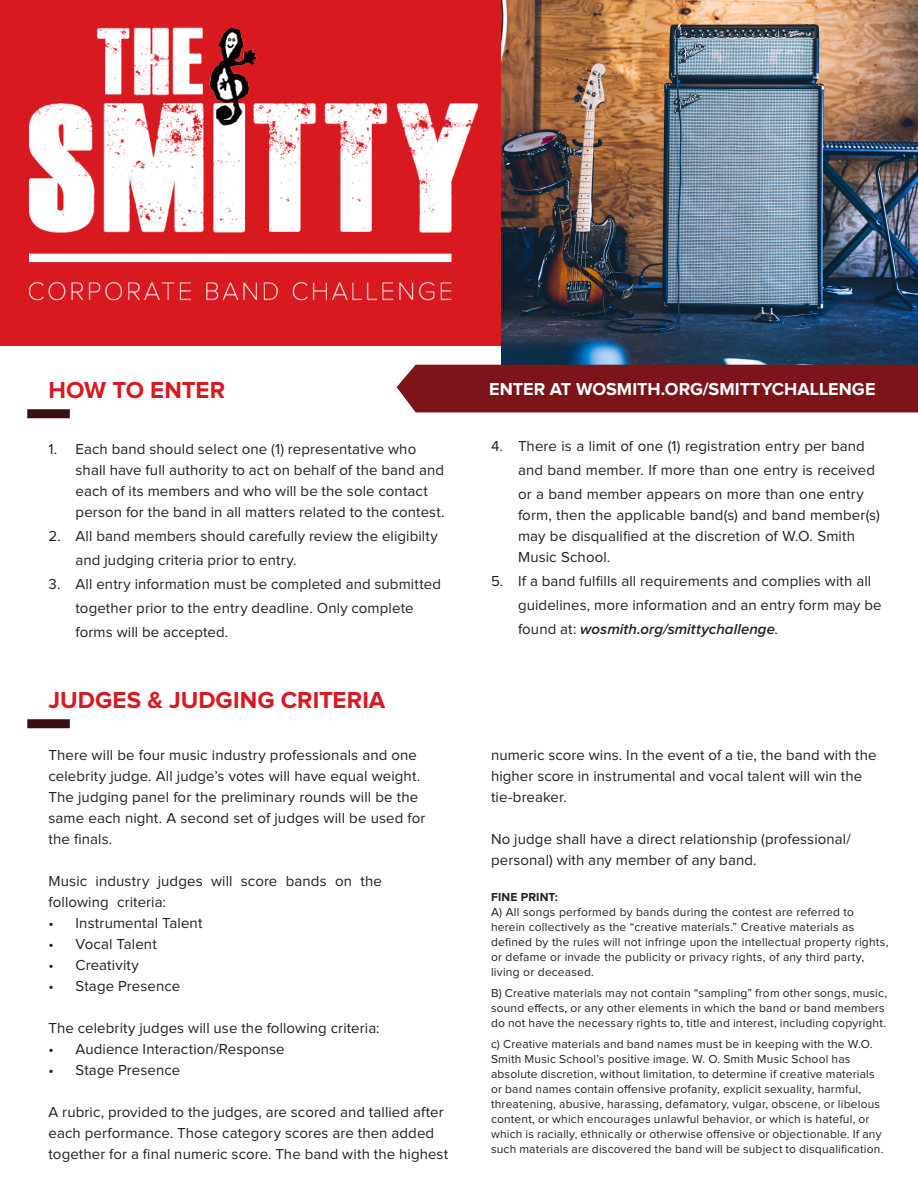
<style>
.page{position:relative;width:918px;height:1188px;background:#fff}
.page>*{position:absolute;margin:0;border:0;box-sizing:border-box;transform-origin:0 0}
.t1{font:700 24px "Proxima Nova";color:#d81920}
.t2{font:700 18px "Proxima Nova";letter-spacing:.005em;color:#fff}
.t3{font:15px/21px "Proxima Nova";letter-spacing:.005em;color:#231f20}
.t4{font:12px/15px "Proxima Nova";letter-spacing:.015em;color:#231f20}
.t5{font:700 12px "Proxima Nova";letter-spacing:.02em;color:#231f20}
.s1{font-weight:600;font-style:italic}
</style>
<div class="page">
<div style="left:0;top:0;width:918px;height:345px;background:#d81920"></div>
<img style="left:502px;top:0;width:416px;height:365px">
<img style="left:29px;top:27px;width:450px;height:274px">
<div style="left:27px;top:409px;width:43px;height:9px;background:#380e10"></div>
<div style="left:27px;top:719px;width:43px;height:9px;background:#380e10"></div>
<div style="left:397px;top:365px;width:521px;height:47px;background:#7d1419"></div>
<h1 class="t1" style="left:49px;top:379px;width:178px">HOW TO ENTER</h1>
<p class="t2" style="left:489px;top:381px;width:388px">ENTER AT WOSMITH.ORG/SMITTYCHALLENGE</p>
<p class="t3" style="left:76px;top:439px;width:371px;text-indent:-27px">1. Each band should select one (1) representative who shall have full authority to act on behalf of the band and each of its members and who will be the sole contact person for the band in all matters related to the contest.</p>
<p class="t3" style="left:76px;top:525px;width:364px;line-height:24px;text-indent:-27px">2. All band members should carefully review the eligibilty and judging criteria prior to entry.</p>
<p class="t3" style="left:76px;top:573px;width:367px;line-height:24px;text-indent:-27px">3. All entry information must be completed and submitted together prior to the entry deadline. Only complete forms will be accepted.</p>
<p class="t3" style="left:518px;top:435px;width:358px;line-height:24px;text-indent:-27px">4. There is a limit of one (1) registration entry per band and band member. If more than one entry is received or a band member appears on more than one entry</p>
<p class="t3" style="left:518px;top:505px;width:363px">form, then the applicable band(s) and band member(s) may be disqualified at the discretion of W.O. Smith<br>Music School.</p>
<p class="t3" style="left:518px;top:570px;width:365px;line-height:24px;text-indent:-27px">5. If a band fulfills all requirements and complies with all guidelines, more information and an entry form may be found at: <span class="s1">wosmith.org/smittychallenge</span>.</p>
<h1 class="t1" style="left:49px;top:689px;width:338px">JUDGES &amp; JUDGING CRITERIA</h1>
<p class="t3" style="left:49px;top:746px;width:378px">There will be four music industry professionals and one celebrity judge. All judge’s votes will have equal weight.<br>The judging panel for the preliminary rounds will be the same each night. A second set of judges will be used for the finals.</p>
<p class="t3" style="left:49px;top:872px;width:335px">Music industry judges will score bands on the following criteria:</p>
<p class="t3" style="left:49px;top:914px;width:155px">• Instrumental Talent</p>
<p class="t3" style="left:49px;top:935px;width:110px">• Vocal Talent</p>
<p class="t3" style="left:49px;top:956px;width:92px">• Creativity</p>
<p class="t3" style="left:49px;top:977px;width:133px">• Stage Presence</p>
<p class="t3" style="left:49px;top:1019px;width:332px">The celebrity judges will use the following criteria:</p>
<p class="t3" style="left:49px;top:1040px;width:238px">• Audience Interaction/Response</p>
<p class="t3" style="left:49px;top:1061px;width:133px">• Stage Presence</p>
<p class="t3" style="left:49px;top:1103px;width:401px">A rubric, provided to the judges, are scored and tallied after each performance. Those category scores are then added together for a final numeric score. The band with the highest</p>
<p class="t3" style="left:491px;top:746px;width:387px">numeric score wins. In the event of a tie, the band with the higher score in instrumental and vocal talent will win the tie-breaker.</p>
<p class="t3" style="left:491px;top:830px;width:361px">No judge shall have a direct relationship (professional/ personal) with any member of any band.</p>
<p class="t5" style="left:491px;top:892px;width:68px">FINE PRINT:</p>
<p class="t4" style="left:491px;top:905px;width:399px">A) All songs performed by bands during the contest are referred to herein collectively as the “creative materials.” Creative materials as defined by the rules will not infringe upon the intellectual property rights, or defame or invade the publicity or privacy rights, of any third party, living or deceased.</p>
<p class="t4" style="left:491px;top:986px;width:398px">B) Creative materials may not contain “sampling” from other songs, music, sound effects, or any other elements in which the band or band members do not have the necessary rights to, title and interest, including copyright.</p>
<p class="t4" style="left:491px;top:1037px;width:394px">c) Creative materials and band names must be in keeping with the W.O.<br>Smith Music School’s positive image. W. O. Smith Music School has absolute discretion, without limitation, to determine if creative materials or band names contain offensive profanity, explicit sexuality, harmful, threatening, abusive, harassing, defamatory, vulgar, obscene, or libelous content, or which encourages unlawful behavior, or which is hateful, or which is racially, ethnically or otherwise offensive or objectionable. If any such materials are discovered the band will be subject to disqualification.</p>
</div>
